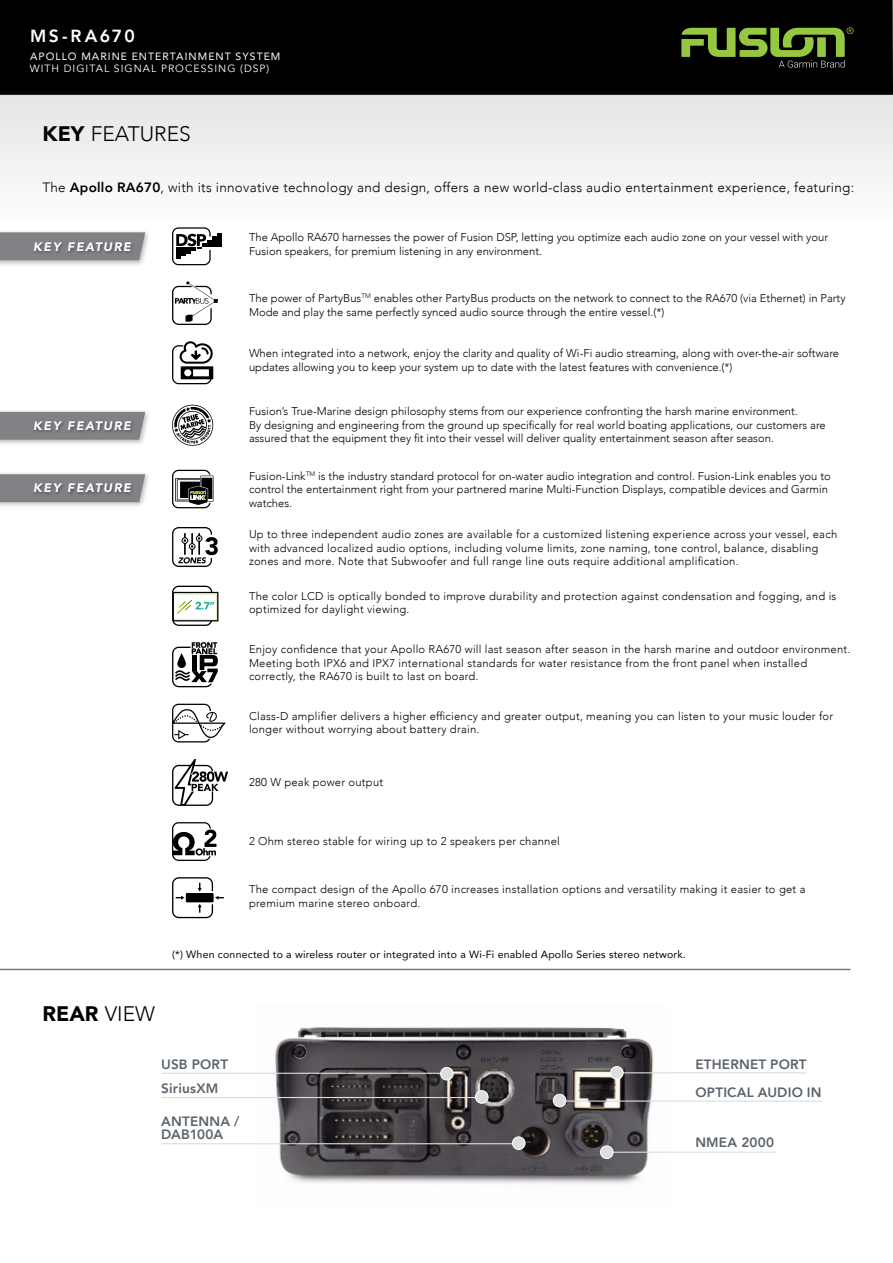
<style>
.page{position:relative;width:893px;height:1263px;background:#fff}
.page>*{position:absolute;margin:0;border:0;box-sizing:border-box;transform-origin:0 0}
.t1{font:300 21px "Avenir";color:#000}
.t2{font:900 21px "Avenir";color:#000}
.t3{font:800 17.55px "Avenir";letter-spacing:.14em;color:#fff}
.t4{font:300 13.5px "Avenir";letter-spacing:.02em;color:#000}
.t5{font:800 13.5px/24.3px "Avenir";letter-spacing:.015em;color:#5b636d}
.t6{font:italic 900 12.3px "Avenir";letter-spacing:.12em;color:#fff}
.t7{font:300 11.25px/13.5px "Avenir";color:#000}
.t8{font:300 11.25px/13.5px "Avenir";letter-spacing:.02em;color:#000}
.t9{font:10.5px "Avenir";letter-spacing:.02em;color:#000}
.t10{font:10.5px "Avenir";letter-spacing:.095em;color:#fff}
.t11{font:10.5px "Avenir";letter-spacing:.1em;color:#fff}
.s1{font-weight:900}
.s2{font-weight:800}
.s3{font-weight:300}
</style>
<div class="page">
<svg style="left:172px;top:527px;width:46px;height:40px"></svg>
<div style="left:212px;top:237px;width:5px;height:10px;background:#000"></div>
<div style="left:217px;top:234px;width:5px;height:13px;background:#000"></div>
<svg style="left:172px;top:227px;width:40px;height:38px"></svg>
<svg style="left:172px;top:282px;width:46px;height:43px"></svg>
<svg style="left:172px;top:341px;width:41px;height:43px"></svg>
<div style="left:0;top:95px;width:893px;height:126px;background:#f0f1f1"></div>
<svg style="left:172px;top:586px;width:46px;height:40px"></svg>
<img style="left:177px;top:600px;width:15px;height:14px">
<svg style="left:172px;top:470px;width:41px;height:38px"></svg>
<svg style="left:172px;top:642px;width:46px;height:45px"></svg>
<svg style="left:172px;top:704px;width:53px;height:38px"></svg>
<svg style="left:172px;top:822px;width:44px;height:39px"></svg>
<svg style="left:172px;top:877px;width:52px;height:41px"></svg>
<div style="left:0;top:0;width:893px;height:95px;background:#000"></div>
<svg style="left:681px;top:27px;width:173px;height:41px"></svg>
<hr style="left:0;top:969px;width:850px;height:1px;background:#77787b">
<div style="left:0;top:229px;width:152px;height:38px;background:#000;opacity:.29"></div>
<svg style="left:0;top:232px;width:145px;height:28px;background:#848689"></svg>
<div style="left:0;top:408px;width:152px;height:38px;background:#000;opacity:.29"></div>
<svg style="left:0;top:412px;width:145px;height:28px;background:#838588"></svg>
<div style="left:0;top:471px;width:152px;height:38px;background:#000;opacity:.29"></div>
<svg style="left:0;top:474px;width:145px;height:28px;background:#848588"></svg>
<div style="left:33px;top:240px;width:102px;height:14px;background:#000;opacity:.38"></div>
<div style="left:33px;top:420px;width:102px;height:14px;background:#000;opacity:.38"></div>
<div style="left:33px;top:482px;width:102px;height:14px;background:#000;opacity:.38"></div>
<svg style="left:172px;top:404px;width:42px;height:42px"></svg>
<img style="left:255px;top:1027px;width:415px;height:157px">
<hr style="left:621px;top:1072px;width:186px;height:1px;background:#dcddde">
<hr style="left:563px;top:1100px;width:259px;height:2px;background:#dcddde">
<hr style="left:161px;top:1073px;width:287px;height:1px;background:#dcddde">
<hr style="left:161px;top:1097px;width:318px;height:1px;background:#dcddde">
<hr style="left:609px;top:1152px;width:166px;height:1px;background:#dcddde">
<hr style="left:161px;top:1143px;width:356px;height:1px;background:#dcddde">
<div style="left:610px;top:1066px;width:13px;height:13px;background:#dcddde;border-radius:50%"></div>
<div style="left:610px;top:1066px;width:13px;height:13px;border:1px solid #fff;border-radius:50%"></div>
<div style="left:553px;top:1094px;width:13px;height:13px;background:#dcddde;border-radius:50%"></div>
<div style="left:553px;top:1094px;width:13px;height:13px;border:1px solid #fff;border-radius:50%"></div>
<div style="left:600px;top:1146px;width:13px;height:12px;background:#dcddde;border-radius:50%"></div>
<div style="left:600px;top:1145px;width:13px;height:14px;border:1px solid #fff;border-radius:50%"></div>
<div style="left:512px;top:1137px;width:13px;height:12px;background:#dcddde;border-radius:50%"></div>
<div style="left:512px;top:1136px;width:13px;height:14px;border:1px solid #fff;border-radius:50%"></div>
<div style="left:475px;top:1091px;width:13px;height:12px;background:#dcddde;border-radius:50%"></div>
<div style="left:475px;top:1090px;width:13px;height:13px;border:1px solid #fff;border-radius:50%"></div>
<div style="left:441px;top:1067px;width:12px;height:13px;background:#dcddde;border-radius:50%"></div>
<div style="left:440px;top:1067px;width:14px;height:13px;border:1px solid #fff;border-radius:50%"></div>
<svg style="left:172px;top:759px;width:56px;height:47px"></svg>
<h2 class="t3" style="left:30px;top:22px;width:106px">MS-RA670</h2>
<p class="t11" style="left:30px;top:48px;width:252px">APOLLO MARINE ENTERTAINMENT SYSTEM</p>
<p class="t10" style="left:30px;top:63px;width:241px">WITH DIGITAL SIGNAL PROCESSING (DSP)</p>
<h1 class="t1" style="left:43px;top:122px;width:150px"><span class="s1">KEY</span> FEATURES</h1>
<p class="t4" style="left:43px;top:179px;width:813px">The <span class="s2">Apollo RA670</span>, with its innovative technology and design, offers a new world-class audio entertainment experience, featuring:</p>
<p class="t6" style="left:33px;top:236px;width:99px">KEY FEATURE</p>
<p class="t6" style="left:33px;top:416px;width:99px">KEY FEATURE</p>
<p class="t6" style="left:33px;top:478px;width:99px">KEY FEATURE</p>
<p class="t7" style="left:249px;top:231px;width:581px">The Apollo RA670 harnesses the power of Fusion DSP, letting you optimize each audio zone on your vessel with your<br>Fusion speakers, for premium listening in any environment.</p>
<p class="t7" style="left:249px;top:292px;width:598px">The power of PartyBus<sup>TM</sup> enables other PartyBus products on the network to connect to the RA670 (via Ethernet) in Party<br>Mode and play the same perfectly synced audio source through the entire vessel.(*)</p>
<p class="t7" style="left:249px;top:347px;width:592px">When integrated into a network, enjoy the clarity and quality of Wi-Fi audio streaming, along with over-the-air software updates allowing you to keep your system up to date with the latest features with convenience.(*)</p>
<p class="t7" style="left:249px;top:404px;width:578px">Fusion’s True-Marine design philosophy stems from our experience confronting the harsh marine environment.<br>By designing and engineering from the ground up specifically for real world boating applications, our customers are assured that the equipment they fit into their vessel will deliver quality entertainment season after season.</p>
<p class="t7" style="left:249px;top:469px;width:583px">Fusion‑Link<sup>TM</sup> is the industry standard protocol for on-water audio integration and control. Fusion‑Link enables you to control the entertainment right from your partnered marine Multi-Function Displays, compatible devices and Garmin watches.</p>
<p class="t8" style="left:249px;top:528px;width:590px">Up to three independent audio zones are available for a customized listening experience across your vessel, each with advanced localized audio options, including volume limits, zone naming, tone control, balance, disabling zones and more. Note that Subwoofer and full range line outs require additional amplification.</p>
<p class="t8" style="left:249px;top:589px;width:589px">The color LCD is optically bonded to improve durability and protection against condensation and fogging, and is optimized for daylight viewing.</p>
<p class="t8" style="left:249px;top:643px;width:603px">Enjoy confidence that your Apollo RA670 will last season after season in the harsh marine and outdoor environment.<br>Meeting both IPX6 and IPX7 international standards for water resistance from the front panel when installed correctly, the RA670 is built to last on board.</p>
<p class="t8" style="left:249px;top:709px;width:586px">Class-D amplifier delivers a higher efficiency and greater output, meaning you can listen to your music louder for longer without worrying about battery drain.</p>
<p class="t8" style="left:249px;top:775px;width:136px">280 W peak power output</p>
<p class="t8" style="left:249px;top:834px;width:312px">2 Ohm stereo stable for wiring up to 2 speakers per channel</p>
<p class="t8" style="left:249px;top:883px;width:558px">The compact design of the Apollo 670 increases installation options and versatility making it easier to get a premium marine stereo onboard.</p>
<p class="t9" style="left:172px;top:945px;width:515px">(*) When connected to a wireless router or integrated into a Wi-Fi enabled Apollo Series stereo network.</p>
<h1 class="t2" style="left:43px;top:995px;width:114px">REAR <span class="s3">VIEW</span></h1>
<p class="t5" style="left:161px;top:1052px;width:68px">USB PORT<br>SiriusXM</p>
<p class="t5" style="left:161px;top:1114px;width:80px;line-height:13.5px">ANTENNA /<br>DAB100A</p>
<p class="t5" style="left:695px;top:1052px;width:113px">ETHERNET PORT</p>
<p class="t5" style="left:695px;top:1080px;width:128px">OPTICAL AUDIO IN</p>
<p class="t5" style="left:695px;top:1130px;width:80px">NMEA 2000</p>
</div>
